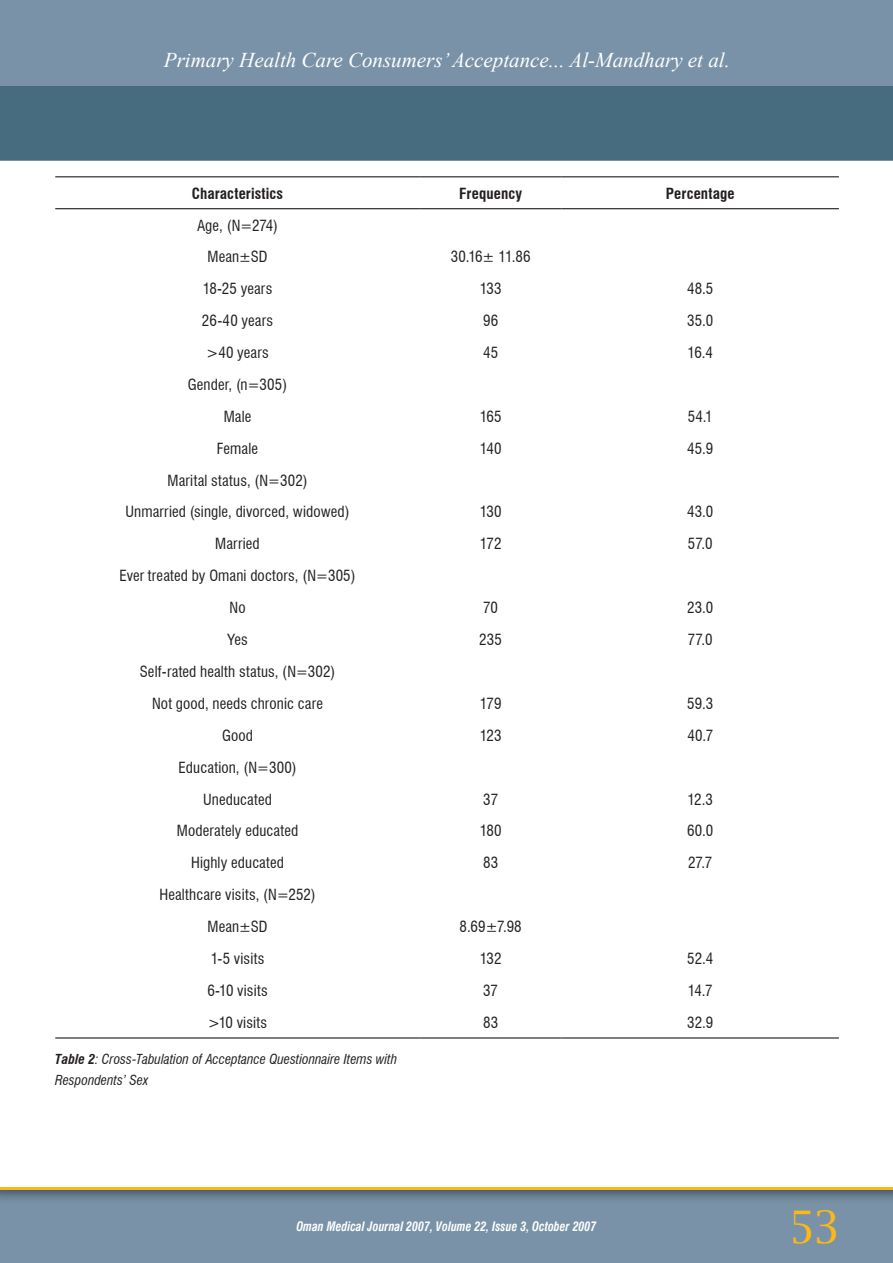
<style>
.page{position:relative;width:893px;height:1263px;background:#7992a7}
.page>*{position:absolute;margin:0;border:0;box-sizing:border-box;transform-origin:0 0}
.t1{font:45px "Lucida Bright";color:#fcb818}
.t2{font:italic 21px "Times New Roman";color:#fff}
.t3{font:condensed 15px/32px "Swiss 721 BT";letter-spacing:.01em;color:#231f20;text-align:center}
.t4{font:700 condensed 15px "Swiss 721 BT";letter-spacing:.01em;color:#231f20}
.t5{font:italic condensed 13.5px/21px "Swiss 721 BT";color:#231f20}
.t6{font:italic 700 condensed 12.75px "Swiss 721 BT";color:#fff;scale:.93 1}
.s1{font-weight:700}
</style>
<div class="page">
<div style="left:0;top:161px;width:893px;height:1102px;background:#fff"></div>
<div style="left:0;top:86px;width:893px;height:73px;background:#476b7f"></div>
<svg style="left:0;top:1189px;width:893px;height:74px;fill:#7992a7"></svg>
<hr style="left:0;top:1187px;width:893px;height:2px;background:#fbb718">
<hr style="left:55px;top:176px;width:365px;height:1px;background:#000">
<hr style="left:420px;top:176px;width:142px;height:1px;background:#000">
<hr style="left:562px;top:176px;width:277px;height:1px;background:#000">
<hr style="left:55px;top:208px;width:365px;height:1px;background:#000">
<hr style="left:420px;top:208px;width:142px;height:1px;background:#000">
<hr style="left:562px;top:208px;width:277px;height:1px;background:#000">
<hr style="left:55px;top:1037px;width:365px;height:1px;background:#000">
<hr style="left:420px;top:1037px;width:142px;height:1px;background:#000">
<hr style="left:562px;top:1037px;width:277px;height:1px;background:#000">
<h2 class="t2" style="left:164px;top:46px;width:567px">Primary Health Care Consumers’Acceptance... Al-Mandhary et al.</h2>
<p class="t4" style="left:192px;top:184px;width:93px">Characteristics</p>
<p class="t3" style="left:197px;top:209px;width:83px">Age =N( , 274(</p>
<p class="t4" style="left:459px;top:184px;width:64px">Frequency</p>
<p class="t4" style="left:666px;top:184px;width:70px">Percentage</p>
<p class="t3" style="left:207px;top:241px;width:62px">Mean±SD</p>
<p class="t3" style="left:451px;top:241px;width:81px">30.16± 11.86</p>
<p class="t3" style="left:203px;top:273px;width:71px">18-25 years</p>
<p class="t3" style="left:480px;top:273px;width:23px">133</p>
<p class="t3" style="left:687px;top:273px;width:28px">48.5</p>
<p class="t3" style="left:202px;top:305px;width:73px">26-40 years</p>
<p class="t3" style="left:483px;top:305px;width:17px">96</p>
<p class="t3" style="left:687px;top:305px;width:28px">35.0</p>
<p class="t3" style="left:188px;top:337px;width:101px">&gt;40 years<br>Gender =n( , 305(</p>
<p class="t3" style="left:483px;top:337px;width:17px">45</p>
<p class="t3" style="left:688px;top:337px;width:27px">16.4</p>
<p class="t3" style="left:224px;top:400px;width:29px">Male</p>
<p class="t3" style="left:480px;top:400px;width:24px">165</p>
<p class="t3" style="left:688px;top:400px;width:27px">54.1</p>
<p class="t3" style="left:168px;top:432px;width:141px">Female<br>Marital status =N( , 302(</p>
<p class="t3" style="left:480px;top:432px;width:23px">140</p>
<p class="t3" style="left:687px;top:432px;width:28px">45.9</p>
<p class="t3" style="left:125px;top:496px;width:226px">Unmarried (single, divorced, widowed(</p>
<p class="t3" style="left:480px;top:496px;width:23px">130</p>
<p class="t3" style="left:687px;top:496px;width:28px">43.0</p>
<p class="t3" style="left:119px;top:528px;width:238px">Married<br>Ever treated by Omani doctors =N( , 305(</p>
<p class="t3" style="left:480px;top:528px;width:23px">172</p>
<p class="t3" style="left:688px;top:528px;width:26px">57.0</p>
<p class="t3" style="left:229px;top:592px;width:18px">No</p>
<p class="t3" style="left:483px;top:592px;width:16px">70</p>
<p class="t3" style="left:687px;top:592px;width:28px">23.0</p>
<p class="t3" style="left:140px;top:624px;width:197px">Yes<br>Self-rated health status =N( , 302(</p>
<p class="t3" style="left:479px;top:624px;width:24px">235</p>
<p class="t3" style="left:688px;top:624px;width:26px">77.0</p>
<p class="t3" style="left:152px;top:687px;width:172px">Not good, needs chronic care</p>
<p class="t3" style="left:480px;top:687px;width:23px">179</p>
<p class="t3" style="left:687px;top:687px;width:27px">59.3</p>
<p class="t3" style="left:179px;top:719px;width:119px">Good<br>Education =N( , 300(</p>
<p class="t3" style="left:480px;top:719px;width:23px">123</p>
<p class="t3" style="left:687px;top:719px;width:27px">40.7</p>
<p class="t3" style="left:203px;top:783px;width:70px">Uneducated</p>
<p class="t3" style="left:483px;top:783px;width:16px">37</p>
<p class="t3" style="left:688px;top:783px;width:27px">12.3</p>
<p class="t3" style="left:177px;top:815px;width:123px">Moderately educated</p>
<p class="t3" style="left:480px;top:815px;width:23px">180</p>
<p class="t3" style="left:687px;top:815px;width:28px">60.0</p>
<p class="t3" style="left:159px;top:847px;width:158px">Highly educated<br>Healthcare visits =N( , 252(</p>
<p class="t3" style="left:483px;top:847px;width:17px">83</p>
<p class="t3" style="left:688px;top:847px;width:26px">27.7</p>
<p class="t3" style="left:207px;top:911px;width:62px">Mean±SD</p>
<p class="t3" style="left:460px;top:911px;width:64px">8.69±7.98</p>
<p class="t3" style="left:211px;top:942px;width:55px">1-5 visits</p>
<p class="t3" style="left:480px;top:942px;width:23px">132</p>
<p class="t3" style="left:687px;top:942px;width:27px">52.4</p>
<p class="t3" style="left:207px;top:974px;width:62px">6-10 visits</p>
<p class="t3" style="left:483px;top:974px;width:16px">37</p>
<p class="t3" style="left:688px;top:974px;width:26px">14.7</p>
<p class="t3" style="left:208px;top:1006px;width:61px">&gt;10 visits</p>
<p class="t5" style="left:55px;top:1048px;width:343px"><span class="s1">Table 2</span>: Cross-Tabulation of Acceptance Questionnaire Items with<br>Respondents’ Sex</p>
<p class="t3" style="left:483px;top:1006px;width:17px">83</p>
<p class="t3" style="left:687px;top:1006px;width:28px">32.9</p>
<p class="t6" style="left:296px;top:1219px;width:324px">Oman Medical Journal 2007, Volume 22, Issue 3, October 2007</p>
<h1 class="t1" style="left:788px;top:1201px;width:54px">53</h1>
</div>
